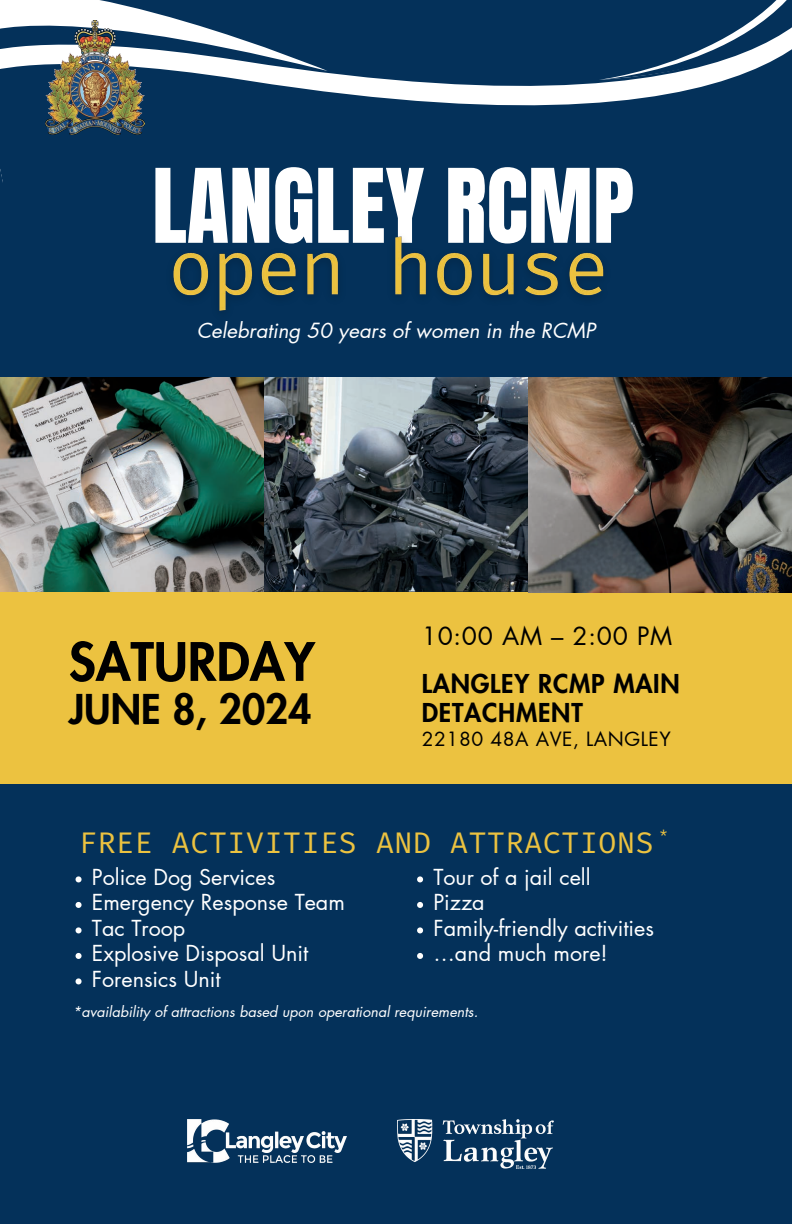
<style>
.page{position:relative;width:792px;height:1224px;background:#04315a}
.page>*{position:absolute;margin:0;border:0;box-sizing:border-box;transform-origin:0 0}
.t1{font:87.3px "Anton";color:#fff}
.t2{font:800 51.5px "Futura LT Pro";color:#000}
.t3{font:800 40.1px "Futura LT Pro";color:#000}
.t4{font:29.8px "Fira Code";letter-spacing:.025em;color:#ecc240}
.t5{font:800 25.4px/29.2px "Futura LT Pro";letter-spacing:.03em;color:#000}
.t6{font:24.6px "Futura LT Pro";letter-spacing:.03em;color:#000}
.t7{font:21.5px "Futura LT Pro";color:#fff}
.t8{font:italic 20.4px "Futura LT Pro";color:#fff}
.t9{font:19.2px "Futura LT Pro";letter-spacing:.03em;color:#000}
.t10{font:italic 14.4px "Futura LT Pro";color:#fff}
.t11{font:12.8px "Fira Code";color:#ecc240}
</style>
<div class="page">
<svg style="left:0;top:0;width:328px;height:73px"></svg>
<div style="left:0;top:586px;width:792px;height:198px;background:#ecc240"></div>
<svg style="left:0;top:73px;width:573px;height:110px"></svg>
<img style="left:46px;top:21px;width:99px;height:114px">
<img style="left:0;top:377px;width:792px;height:216px">
<svg style="left:573px;top:0;width:219px;height:105px"></svg>
<svg style="left:76px;top:876px;width:6px;height:6px"></svg>
<svg style="left:76px;top:902px;width:6px;height:6px"></svg>
<svg style="left:76px;top:927px;width:6px;height:6px"></svg>
<svg style="left:76px;top:953px;width:6px;height:6px"></svg>
<svg style="left:76px;top:978px;width:6px;height:6px"></svg>
<img style="left:173px;top:236px;width:431px;height:75px">
<svg style="left:417px;top:876px;width:6px;height:6px"></svg>
<svg style="left:417px;top:902px;width:6px;height:6px"></svg>
<svg style="left:417px;top:927px;width:6px;height:6px"></svg>
<svg style="left:417px;top:953px;width:6px;height:6px"></svg>
<img style="left:187px;top:1119px;width:160px;height:44px">
<img style="left:397px;top:1119px;width:157px;height:49px">
<p class="t1" style="left:152px;top:143px;width:484px">LANGLEY RCMP</p>
<p class="t8" style="left:197px;top:321px;width:400px">Celebrating 50 years of women in the RCMP</p>
<h1 class="t2" style="left:69px;top:638px;width:248px">SATURDAY</h1>
<p class="t3" style="left:69px;top:691px;width:244px">JUNE 8, 2024</p>
<h5 class="t6" style="left:422px;top:625px;width:252px">10:00 AM – 2:00 PM</h5>
<p class="t5" style="left:422px;top:670px;width:259px">LANGLEY RCMP MAIN<br>DETACHMENT</p>
<p class="t9" style="left:422px;top:730px;width:251px">22180 48A AVE, LANGLEY</p>
<p class="t4" style="left:79px;top:824px;width:576px">FREE ACTIVITIES AND ATTRACTIONS</p>
<p class="t11" style="left:660px;top:825px;width:9px">*</p>
<h3 class="t7" style="left:92px;top:867px;width:185px">Police Dog Services</h3>
<h4 class="t7" style="left:92px;top:892px;width:255px">Emergency Response Team</h4>
<p class="t7" style="left:92px;top:918px;width:95px">Tac Troop</p>
<h6 class="t7" style="left:92px;top:943px;width:218px">Explosive Disposal Unit</h6>
<p class="t7" style="left:92px;top:969px;width:130px">Forensics Unit</p>
<p class="t7" style="left:433px;top:867px;width:159px">Tour of a jail cell</p>
<p class="t7" style="left:433px;top:892px;width:53px">Pizza</p>
<p class="t7" style="left:433px;top:918px;width:222px">Family-friendly activities</p>
<p class="t7" style="left:433px;top:943px;width:176px">…and much more!</p>
<p class="t10" style="left:73px;top:1005px;width:407px">*availability of attractions based upon operational requirements.</p>
</div>
